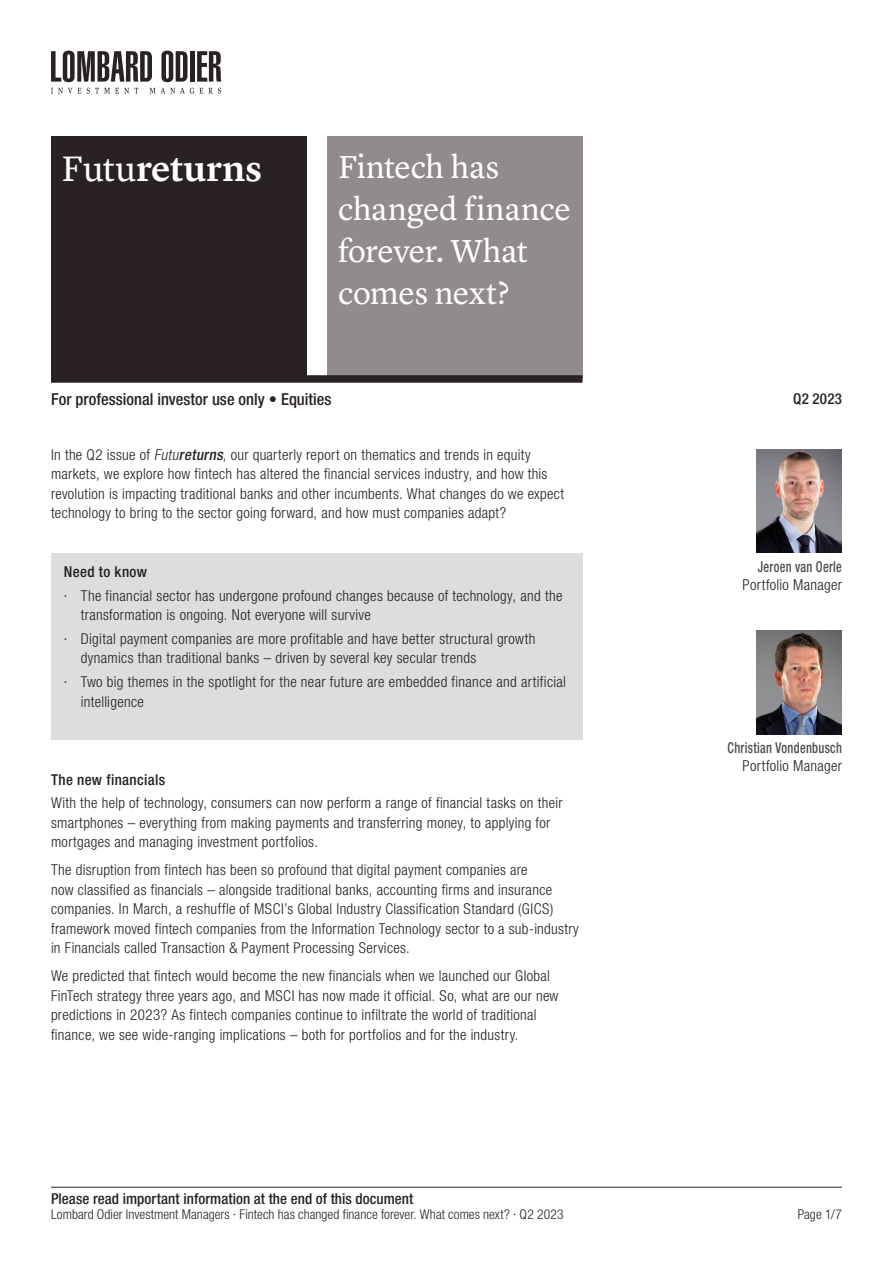
<style>
.page{position:relative;width:893px;height:1263px;background:#fff}
.page>*{position:absolute;margin:0;border:0;box-sizing:border-box;transform-origin:0 0}
.t1{font:600 36.75px "Lyon Text";color:#fff}
.t2{font:33px/42px "Lyon Text";letter-spacing:-.015em;color:#fff}
.t3{font:500 condensed 16.5px "Helvetica Neue LT Std";color:#2a2222}
.NI_Texte{font:300 condensed 15px/19.5px "Helvetica Neue LT Std";letter-spacing:.02em;color:#231f20}
.t4{font:500 condensed 15px "Helvetica Neue LT Std";letter-spacing:.005em;color:#2a2222}
.C_Contact_1{font:500 condensed 15px "Helvetica Neue LT Std";letter-spacing:.025em;color:#4b4c4d;scale:.82 1}
.C_Contact_2{font:300 condensed 15px "Helvetica Neue LT Std";letter-spacing:.02em;color:#231f20}
.Titre_souligné_1{font:500 condensed 15px "Helvetica Neue LT Std";letter-spacing:.025em;color:#231f20}
.t5{font:300 condensed 13.5px "Helvetica Neue LT Std";letter-spacing:.005em;color:#2a2222}
.s1{font-weight:400}
.s2{font-style:italic}
.s3{font-weight:500;font-style:italic}
</style>
<div class="page">
<svg style="left:51px;top:88px;width:30px;height:6px"></svg>
<svg style="left:87px;top:88px;width:51px;height:6px"></svg>
<svg style="left:150px;top:88px;width:5px;height:5px"></svg>
<svg style="left:161px;top:88px;width:42px;height:6px"></svg>
<svg style="left:209px;top:88px;width:12px;height:6px"></svg>
<svg style="left:51px;top:51px;width:101px;height:31px"></svg>
<svg style="left:161px;top:51px;width:26px;height:31px"></svg>
<hr style="left:190px;top:51px;width:4px;height:31px;background:#2a2222">
<svg style="left:197px;top:51px;width:24px;height:31px"></svg>
<hr style="left:51px;top:1187px;width:791px;height:1px;background:#2a2222">
<div style="left:51px;top:136px;width:255px;height:239px;background:#2a2222"></div>
<div style="left:327px;top:136px;width:256px;height:243px;background:#928b8b"></div>
<div style="left:51px;top:375px;width:532px;height:8px;background:#2a2222"></div>
<img style="left:757px;top:630px;width:85px;height:104px">
<img style="left:757px;top:449px;width:85px;height:104px">
<div style="left:51px;top:553px;width:532px;height:187px;background:#dcdddf"></div>
<h1 class="t1" style="left:62px;top:140px;width:202px"><span class="s1">Futu</span>returns</h1>
<h2 class="t2" style="left:338px;top:143px;width:234px">Fintech has changed finance forever. What comes next?</h2>
<p class="t3" style="left:51px;top:389px;width:282px">For professional investor use only • Equities</p>
<p class="t4" style="left:793px;top:390px;width:50px">Q2 2023</p>
<p class="NI_Texte" style="left:51px;top:445px;width:515px">In the Q2 issue of <span class="s2">Futu</span><span class="s3">returns</span>, our quarterly report on thematics and trends in equity markets, we explore how fintech has altered the financial services industry, and how this revolution is impacting traditional banks and other incumbents. What changes do we expect technology to bring to the sector going forward, and how must companies adapt?</p>
<p class="Titre_souligné_1" style="left:64px;top:563px;width:85px">Need to know</p>
<p class="NI_Texte" style="left:81px;top:585px;width:483px;text-indent:-17px">· The financial sector has undergone profound changes because of technology, and the transformation is ongoing. Not everyone will survive</p>
<p class="NI_Texte" style="left:81px;top:629px;width:456px;text-indent:-17px">· Digital payment companies are more profitable and have better structural growth dynamics than traditional banks – driven by several key secular trends</p>
<p class="NI_Texte" style="left:81px;top:672px;width:487px;text-indent:-17px">· Two big themes in the spotlight for the near future are embedded finance and artificial intelligence</p>
<p class="Titre_souligné_1" style="left:51px;top:770px;width:116px">The new financials</p>
<p class="NI_Texte" style="left:51px;top:793px;width:513px">With the help of technology, consumers can now perform a range of financial tasks on their smartphones – everything from making payments and transferring money, to applying for mortgages and managing investment portfolios.</p>
<p class="NI_Texte" style="left:51px;top:860px;width:529px">The disruption from fintech has been so profound that digital payment companies are<br>now classified as financials – alongside traditional banks, accounting firms and insurance companies. In March, a reshuffle of MSCI’s Global Industry Classification Standard (GICS) framework moved fintech companies from the Information Technology sector to a sub-industry in Financials called Transaction &amp; Payment Processing Services.</p>
<p class="NI_Texte" style="left:51px;top:966px;width:509px">We predicted that fintech would become the new financials when we launched our Global FinTech strategy three years ago, and MSCI has now made it official. So, what are our new predictions in 2023? As fintech companies continue to infiltrate the world of traditional finance, we see wide-ranging implications – both for portfolios and for the industry.</p>
<p class="C_Contact_1" style="left:758px;top:558px;width:104px">Jeroen van Oerle</p>
<p class="C_Contact_2" style="left:742px;top:576px;width:101px">Portfolio Manager</p>
<p class="C_Contact_1" style="left:728px;top:739px;width:141px">Christian Vondenbusch</p>
<p class="C_Contact_2" style="left:742px;top:757px;width:101px">Portfolio Manager</p>
<p class="t4" style="left:51px;top:1190px;width:364px">Please read important information at the end of this document</p>
<p class="t5" style="left:51px;top:1207px;width:514px">Lombard Odier Investment Managers · Fintech has changed finance forever. What comes next? · Q2 2023</p>
<p class="t5" style="left:798px;top:1207px;width:46px">Page 1/7</p>
</div>
